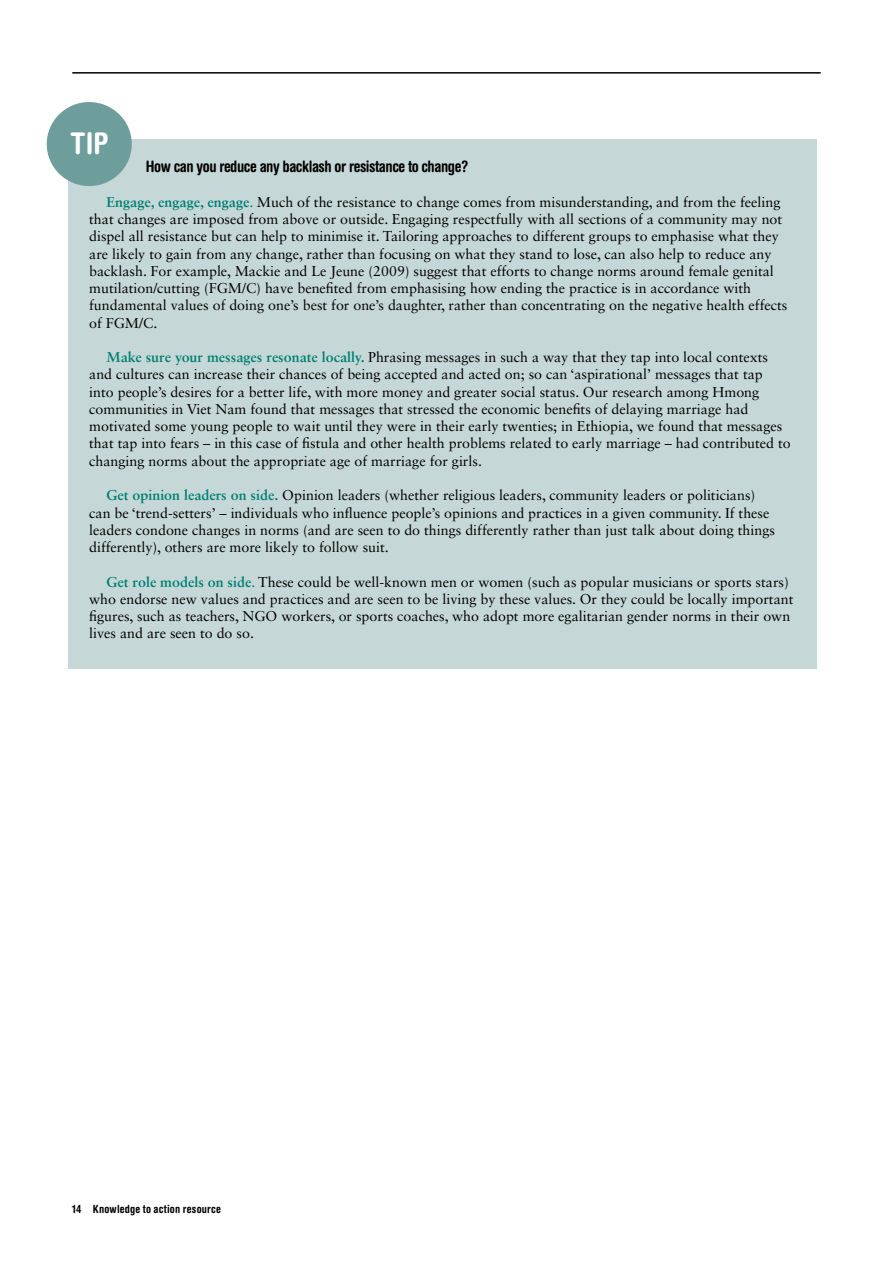
<style>
.page{position:relative;width:893px;height:1263px;background:#fff}
.page>*{position:absolute;margin:0;border:0;box-sizing:border-box;transform-origin:0 0}
.t1{font:700 condensed 30px "Helvetica Rounded LT Std";color:#fff}
.t2{font:700 condensed 15.75px "Helvetica Rounded LT Std";letter-spacing:-.03em;color:#000}
.t3{font:14.25px/17.2px "Sabon LT Std";color:#000}
.t4{font:700 condensed 11.25px "Helvetica Rounded LT Std";letter-spacing:.02em;color:#000}
.s1{font-weight:700;color:#007f71}
.s2{color:#007f71}
</style>
<div class="page">
<hr style="left:72px;top:72px;width:749px;height:2px;background:#000">
<div style="left:68px;top:140px;width:748px;height:529px;background:#c5d8d7"></div>
<div style="left:47px;top:102px;width:85px;height:84px;background:#6d9e9c;border-radius:50%"></div>
<h1 class="t1" style="left:70px;top:125px;width:40px">TIP</h1>
<p class="t2" style="left:146px;top:157px;width:324px">How can you reduce any backlash or resistance to change?</p>
<p class="t3" style="left:89px;top:193px;width:700px;text-indent:17px"><span class="s1">Engage, engage, engage</span><span class="s2">.</span> Much of the resistance to change comes from misunderstanding, and from the feeling that changes are imposed from above or outside. Engaging respectfully with all sections of a community may not dispel all resistance but can help to minimise it. Tailoring approaches to different groups to emphasise what they are likely to gain from any change, rather than focusing on what they stand to lose, can also help to reduce any backlash. For example, Mackie and Le Jeune (2009) suggest that efforts to change norms around female genital mutilation/cutting (FGM/C) have benefited from emphasising how ending the practice is in accordance with fundamental values of doing one’s best for one’s daughter, rather than concentrating on the negative health effects of FGM/C.</p>
<p class="t3" style="left:89px;top:348px;width:703px;text-indent:17px"><span class="s1">Make sure your messages resonate locally.</span> Phrasing messages in such a way that they tap into local contexts and cultures can increase their chances of being accepted and acted on; so can ‘aspirational’ messages that tap into people’s desires for a better life, with more money and greater social status. Our research among Hmong communities in Viet Nam found that messages that stressed the economic benefits of delaying marriage had motivated some young people to wait until they were in their early twenties; in Ethiopia, we found that messages that tap into fears – in this case of fistula and other health problems related to early marriage – had contributed to changing norms about the appropriate age of marriage for girls.</p>
<p class="t3" style="left:89px;top:486px;width:687px;text-indent:17px"><span class="s1">Get opinion leaders on side.</span> Opinion leaders (whether religious leaders, community leaders or politicians) can be ‘trend-setters’ – individuals who influence people’s opinions and practices in a given community. If these leaders condone changes in norms (and are seen to do things differently rather than just talk about doing things differently), others are more likely to follow suit.</p>
<p class="t3" style="left:89px;top:573px;width:706px;text-indent:17px"><span class="s1">Get role models on side</span><span class="s2">.</span> These could be well-known men or women (such as popular musicians or sports stars) who endorse new values and practices and are seen to be living by these values. Or they could be locally important figures, such as teachers, NGO workers, or sports coaches, who adopt more egalitarian gender norms in their own lives and are seen to do so.</p>
<p class="t4" style="left:72px;top:1202px;width:150px">14 Knowledge to action resource</p>
</div>
